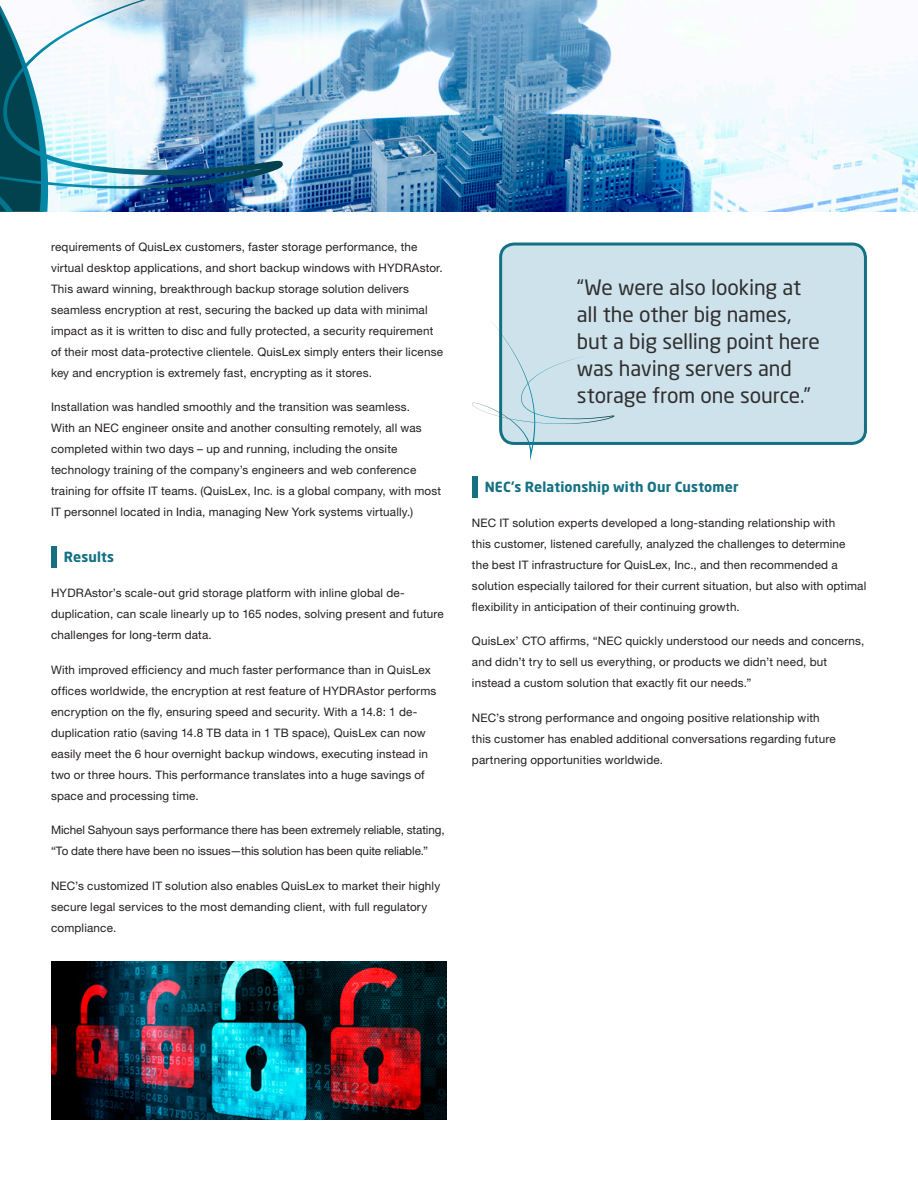
<style>
.page{position:relative;width:918px;height:1188px;background:#fff}
.page>*{position:absolute;margin:0;border:0;box-sizing:border-box;transform-origin:0 0}
.Body_Text{font:21px/27px "Neo Sans Pro";letter-spacing:-.01em;color:#312f30}
.Heading_2{font:700 13.8px "Neo Sans Pro";letter-spacing:.01em;color:#147183}
.Body_Text-2{font:11.7px/21px "Helvetica Neue LT Std";letter-spacing:.015em;color:#231f20}
.Body_Text-3{font:11.7px/21px "Helvetica Neue LT Std";letter-spacing:-.005em;color:#231f20}
</style>
<div class="page">
<img style="left:283px;top:0;width:635px;height:212px">
<img style="left:51px;top:962px;width:395px;height:158px">
<img style="left:0;top:0;width:283px;height:212px">
<div style="left:51px;top:546px;width:5px;height:22px;background:#147183"></div>
<div style="left:501px;top:244px;width:364px;height:199px;background:#cde2eb;border-radius:14px"></div>
<div style="left:499px;top:243px;width:368px;height:202px;border:3px solid #147183;border-radius:14px"></div>
<svg style="left:472px;top:318px;width:142px;height:143px"></svg>
<div style="left:472px;top:476px;width:5px;height:21px;background:#147183"></div>
<p class="Body_Text-2" style="left:51px;top:236px;width:393px">requirements of QuisLex customers, faster storage performance, the virtual desktop applications, and short backup windows with HYDRAstor.<br>This award winning, breakthrough backup storage solution delivers seamless encryption at rest, securing the backed up data with minimal impact as it is written to disc and fully protected, a security requirement of their most data-protective clientele. QuisLex simply enters their license key and encryption is extremely fast, encrypting as it stores.</p>
<p class="Body_Text-2" style="left:51px;top:397px;width:392px">Installation was handled smoothly and the transition was seamless.<br>With an NEC engineer onsite and another consulting remotely, all was completed within two days – up and running, including the onsite technology training of the company’s engineers and web conference training for offsite IT teams. (QuisLex, Inc. is a global company, with most IT personnel located in India, managing New York systems virtually.)</p>
<p class="Heading_2" style="left:64px;top:548px;width:52px">Results</p>
<p class="Body_Text-2" style="left:51px;top:582px;width:394px">HYDRAstor’s scale-out grid storage platform with inline global de&shy;duplication, can scale linearly up to 165 nodes, solving present and future challenges for long-term data.</p>
<p class="Body_Text-2" style="left:51px;top:659px;width:387px">With improved efficiency and much faster performance than in QuisLex offices worldwide, the encryption at rest feature of HYDRAstor performs encryption on the fly, ensuring speed and security. With a 14.8: 1 de&shy;duplication ratio (saving 14.8 TB data in 1 TB space), QuisLex can now easily meet the 6 hour overnight backup windows, executing instead in two or three hours. This performance translates into a huge savings of space and processing time.</p>
<p class="Body_Text-3" style="left:51px;top:819px;width:395px">Michel Sahyoun says performance there has been extremely reliable, stating, “To date there have been no issues—this solution has been quite reliable.”</p>
<p class="Body_Text-2" style="left:51px;top:875px;width:391px">NEC’s customized IT solution also enables QuisLex to market their highly secure legal services to the most demanding client, with full regulatory compliance.</p>
<p class="Body_Text" style="left:577px;top:273px;width:245px">“We were also looking at all the other big names, but a big selling point here was having servers and storage from one source.”</p>
<p class="Heading_2" style="left:485px;top:478px;width:255px">NEC’s Relationship with Our Customer</p>
<p class="Body_Text-2" style="left:472px;top:512px;width:396px">NEC IT solution experts developed a long-standing relationship with<br>this customer, listened carefully, analyzed the challenges to determine<br>the best IT infrastructure for QuisLex, Inc., and then recommended a solution especially tailored for their current situation, but also with optimal flexibility in anticipation of their continuing growth.</p>
<p class="Body_Text-2" style="left:472px;top:631px;width:394px">QuisLex’ CTO affirms, “NEC quickly understood our needs and concerns, and didn’t try to sell us everything, or products we didn’t need, but instead a custom solution that exactly fit our needs.”</p>
<p class="Body_Text-2" style="left:472px;top:707px;width:365px">NEC’s strong performance and ongoing positive relationship with this customer has enabled additional conversations regarding future partnering opportunities worldwide.</p>
</div>
